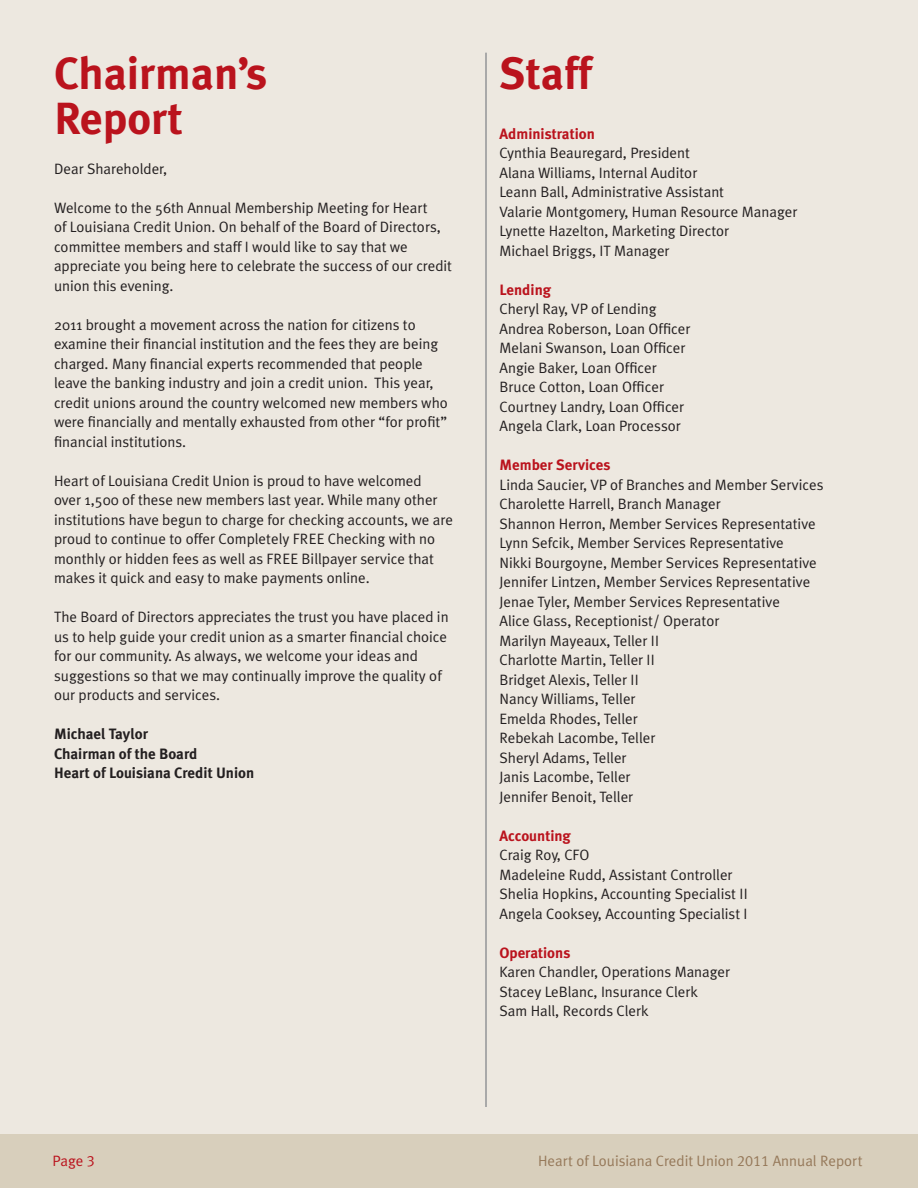
<style>
.page{position:relative;width:918px;height:1188px;background:#fff}
.page>*{position:absolute;margin:0;border:0;box-sizing:border-box;transform-origin:0 0}
.t1{font:700 45px/45px "Meta Plus";color:#ba131d}
.t2{font:15px/19.5px "Meta Plus Normal";color:#231f20}
.t3{font:700 15px/19.5px "Meta Plus";color:#231f20}
.t4{font:700 15px "Meta Plus";color:#ba131d}
.t5{font:15px "Meta Plus Normal";color:#96795a}
.t6{font:15px "Meta Plus Normal";color:#ba131d}
.s1{font-family:"Meta Plus Normal Caps"}
</style>
<div class="page">
<div style="left:0;top:0;width:918px;height:1134px;background:#ede8e0"></div>
<div style="left:0;top:1134px;width:918px;height:54px;background:#d8cfbc"></div>
<hr style="left:485px;top:53px;width:2px;height:1054px;background:#939598">
<h1 class="t1" style="left:54px;top:53px;width:215px">Chairman’s<br>Report</h1>
<h1 class="t1" style="left:500px;top:53px;width:94px">Staff</h1>
<p class="t4" style="left:500px;top:127px;width:97px">Administration</p>
<p class="t2" style="left:500px;top:145px;width:299px">Cynthia Beauregard, President<br>Alana Williams, Internal Auditor<br>Leann Ball, Administrative Assistant<br>Valarie Montgomery, Human Resource Manager Lynette Hazelton, Marketing Director<br>Michael Briggs, IT Manager</p>
<p class="t4" style="left:500px;top:283px;width:53px">Lending</p>
<p class="t2" style="left:500px;top:301px;width:192px">Cheryl Ray, VP of Lending<br>Andrea Roberson, Loan Officer<br>Melani Swanson, Loan Officer<br>Angie Baker, Loan Officer<br>Bruce Cotton, Loan Officer<br>Courtney Landry, Loan Officer<br>Angela Clark, Loan Processor</p>
<p class="t4" style="left:500px;top:458px;width:113px">Member Services</p>
<p class="t2" style="left:500px;top:476px;width:326px">Linda Saucier, VP of Branches and Member Services Charolette Harrell, Branch Manager<br>Shannon Herron, Member Services Representative Lynn Sefcik, Member Services Representative<br>Nikki Bourgoyne, Member Services Representative Jennifer Lintzen, Member Services Representative Jenae Tyler, Member Services Representative<br>Alice Glass, Receptionist/ Operator<br>Marilyn Mayeaux, Teller II<br>Charlotte Martin, Teller II<br>Bridget Alexis, Teller II<br>Nancy Williams, Teller<br>Emelda Rhodes, Teller<br>Rebekah Lacombe, Teller<br>Sheryl Adams, Teller<br>Janis Lacombe, Teller<br>Jennifer Benoit, Teller</p>
<p class="t4" style="left:500px;top:829px;width:73px">Accounting</p>
<p class="t2" style="left:500px;top:847px;width:250px">Craig Roy, CFO<br>Madeleine Rudd, Assistant Controller Shelia Hopkins, Accounting Specialist II Angela Cooksey, Accounting Specialist I</p>
<p class="t4" style="left:500px;top:946px;width:72px">Operations</p>
<p class="t2" style="left:500px;top:964px;width:232px">Karen Chandler, Operations Manager<br>Stacey LeBlanc, Insurance Clerk<br>Sam Hall, Records Clerk</p>
<p class="t2" style="left:54px;top:161px;width:115px">Dear Shareholder,</p>
<p class="t2" style="left:54px;top:200px;width:400px">Welcome to the 56th Annual Membership Meeting for Heart<br>of Louisiana Credit Union. On behalf of the Board of Directors, committee members and staff I would like to say that we appreciate you being here to celebrate the success of our credit union this evening.</p>
<p class="t2" style="left:54px;top:317px;width:395px">2011 brought a movement across the nation for citizens to examine their financial institution and the fees they are being charged. Many financial experts recommended that people leave the banking industry and join a credit union. This year, credit unions around the country welcomed new members who were financially and mentally exhausted from other “for profit” financial institutions.</p>
<p class="t2" style="left:54px;top:473px;width:400px">Heart of Louisiana Credit Union is proud to have welcomed<br>over 1,500 of these new members last year. While many other institutions have begun to charge for checking accounts, we are proud to continue to offer Completely FREE Checking with no monthly or hidden fees as well as FREE Billpayer service that makes it quick and easy to make payments online.</p>
<p class="t2" style="left:54px;top:609px;width:396px">The Board of Directors appreciates the trust you have placed in us to help guide your credit union as a smarter financial choice for our community. As always, we welcome your ideas and suggestions so that we may continually improve the quality of our products and services.</p>
<p class="t3" style="left:54px;top:725px;width:202px">Michael Taylor<br>Chairman of the Board<br>Heart of Louisiana Credit Union</p>
<p class="t6" style="left:52px;top:1156px;width:44px">Page <span class="s1">3</span></p>
<p class="t5" style="left:538px;top:1156px;width:326px">Heart of Louisiana Credit Union <span class="s1">2011</span> Annual Report</p>
</div>
